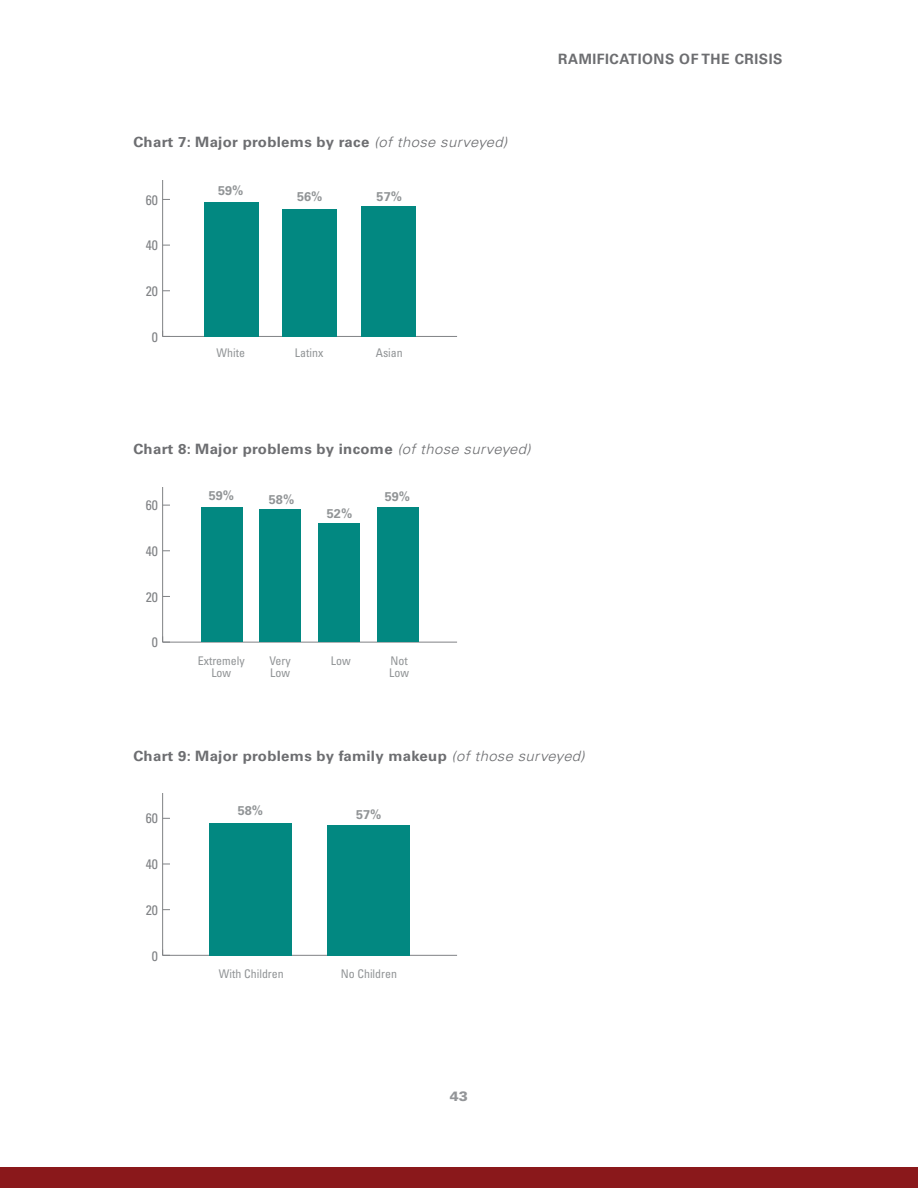
<style>
.page{position:relative;width:918px;height:1188px;background:#fff}
.page>*{position:absolute;margin:0;border:0;box-sizing:border-box;transform-origin:0 0}
.t1{font:700 14.25px "Univers LT Std";letter-spacing:.02em;color:#6d6e71;scale:1.05 1}
.t2{font:700 14.25px "Univers LT Std";letter-spacing:.04em;color:#6d6e71}
.t3{font:condensed 13.8px "Univers";color:#808285}
.t4{font:900 13.5px "Univers LT Std";color:#939598}
.t5{font:700 12.75px "Univers LT Std";color:#919496}
.t6{font:condensed 12px/12px "Univers LT Std";color:#919496}
.s1{font-weight:300;font-style:italic}
</style>
<div class="page">
<hr style="left:163px;top:336px;width:294px;height:1px;background:#808285">
<hr style="left:162px;top:180px;width:1px;height:156px;background:#808285">
<svg style="left:162px;top:331px;width:8px;height:6px"></svg>
<div style="left:361px;top:206px;width:55px;height:130px;background:#028881"></div>
<div style="left:282px;top:209px;width:55px;height:127px;background:#028881"></div>
<div style="left:204px;top:202px;width:55px;height:134px;background:#028881"></div>
<hr style="left:163px;top:642px;width:294px;height:1px;background:#808285">
<hr style="left:162px;top:487px;width:1px;height:155px;background:#808285">
<svg style="left:162px;top:636px;width:8px;height:7px"></svg>
<div style="left:378px;top:507px;width:41px;height:135px;background:#028881"></div>
<div style="left:319px;top:523px;width:41px;height:119px;background:#028881"></div>
<div style="left:260px;top:510px;width:41px;height:132px;background:#028881"></div>
<div style="left:201px;top:507px;width:41px;height:135px;background:#028881"></div>
<hr style="left:163px;top:955px;width:294px;height:1px;background:#808285">
<hr style="left:162px;top:794px;width:1px;height:161px;background:#808285">
<svg style="left:162px;top:950px;width:8px;height:6px"></svg>
<div style="left:328px;top:825px;width:82px;height:130px;background:#028881"></div>
<div style="left:210px;top:823px;width:82px;height:132px;background:#028881"></div>
<div style="left:0;top:1168px;width:918px;height:20px;background:#8a181b"></div>
<p class="t1" style="left:133px;top:134px;width:358px">Chart 7: Major problems by race <span class="s1">(of those surveyed)</span></p>
<p class="t3" style="left:146px;top:191px;width:14px">60</p>
<p class="t3" style="left:146px;top:237px;width:14px">40</p>
<p class="t3" style="left:146px;top:282px;width:14px">20</p>
<p class="t3" style="left:152px;top:328px;width:8px">0</p>
<p class="t5" style="left:218px;top:184px;width:27px">59%</p>
<p class="t5" style="left:297px;top:189px;width:27px">56%</p>
<p class="t5" style="left:377px;top:189px;width:27px">57%</p>
<p class="t6" style="left:217px;top:346px;width:30px">White</p>
<p class="t6" style="left:295px;top:346px;width:30px">Latinx</p>
<p class="t6" style="left:376px;top:346px;width:29px">Asian</p>
<p class="t2" style="left:558px;top:51px;width:226px">RAMIFICATIONS OF THE CRISIS</p>
<p class="t1" style="left:133px;top:441px;width:380px">Chart 8: Major problems by income <span class="s1">(of those surveyed)</span></p>
<p class="t3" style="left:146px;top:497px;width:14px">60</p>
<p class="t3" style="left:146px;top:542px;width:14px">40</p>
<p class="t3" style="left:146px;top:588px;width:14px">20</p>
<p class="t3" style="left:152px;top:634px;width:8px">0</p>
<p class="t5" style="left:209px;top:488px;width:27px">59%</p>
<p class="t5" style="left:269px;top:492px;width:27px">58%</p>
<p class="t5" style="left:327px;top:506px;width:27px">52%</p>
<p class="t5" style="left:385px;top:489px;width:27px">59%</p>
<p class="t6" style="left:198px;top:654px;width:49px;text-align:center">Extremely<br>Low</p>
<p class="t6" style="left:269px;top:654px;width:23px">Very<br>Low</p>
<p class="t6" style="left:331px;top:654px;width:21px">Low</p>
<p class="t6" style="left:389px;top:654px;width:21px">Not<br>Low</p>
<p class="t1" style="left:133px;top:748px;width:431px">Chart 9: Major problems by family makeup <span class="s1">(of those surveyed)</span></p>
<p class="t3" style="left:146px;top:810px;width:14px">60</p>
<p class="t3" style="left:146px;top:856px;width:14px">40</p>
<p class="t3" style="left:146px;top:901px;width:14px">20</p>
<p class="t3" style="left:152px;top:947px;width:8px">0</p>
<p class="t5" style="left:238px;top:803px;width:27px">58%</p>
<p class="t5" style="left:356px;top:807px;width:27px">57%</p>
<p class="t6" style="left:219px;top:968px;width:66px">With Children</p>
<p class="t6" style="left:341px;top:968px;width:58px">No Children</p>
<p class="t4" style="left:450px;top:1087px;width:20px">43</p>
</div>
